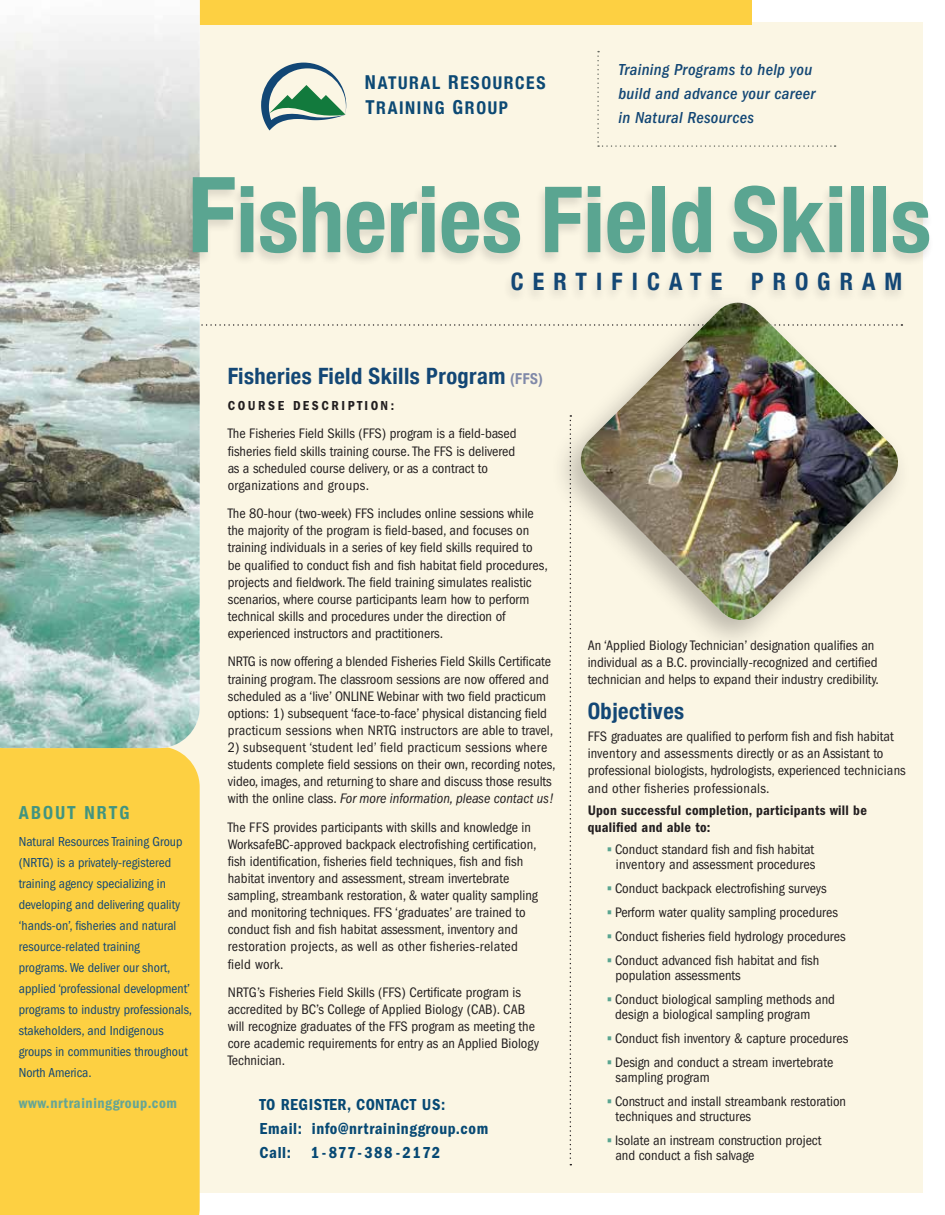
<style>
.page{position:relative;width:945px;height:1215px;background:#fff}
.page>*{position:absolute;margin:0;border:0;box-sizing:border-box;transform-origin:0 0}
.t1{font:700 condensed 91.5px "Helvetica Neue";color:#5aa591}
.t2{font:700 condensed 24px "Helvetica Neue";letter-spacing:.38em;color:#134775}
.t3{font:700 condensed 22.5px "Helvetica Neue";letter-spacing:.02em;color:#134775}
.t4{font:700 condensed 18px "Helvetica Neue";letter-spacing:.12em;color:#419480}
.t5{font:700 condensed 17.55px/24.6px "Helvetica Neue";letter-spacing:.09em;color:#0c4974}
.t6{font:16.5px/24px "Franklin Gothic LT Pro Cn Dm";letter-spacing:.04em;color:#074974}
.t7{font:italic 500 condensed 16.5px/24px "Franklin Gothic LT Pro";letter-spacing:.02em;color:#134775}
.t8{font:15px "Franklin Gothic LT Pro Cn Dm";letter-spacing:.04em;color:#66a594}
.t9{font:condensed 14.25px/17.1px "Franklin Gothic LT Pro";color:#231f20}
.t10{font:14.25px/16.5px "Franklin Gothic LT Pro Cn Dm";letter-spacing:.02em;color:#231f20}
.t11{font:condensed 13.5px/21px "Franklin Gothic LT Pro";color:#134775}
.t12{font:13.5px "Franklin Gothic LT Pro Cn Dm";letter-spacing:.2em;color:#231f20}
.s1{font-size:19.2px}
.s2{font-size:105px}
.s3{font-size:15px;color:#8089a8}
.s4{font-style:italic}
.s5{font-weight:500;font-size:28.5px;color:#5aa591}
</style>
<div class="page">
<div style="left:0;top:23px;width:923px;height:1170px;background:#fbf6e4"></div>
<svg style="left:201px;top:324px;width:349px;height:2px"></svg>
<div style="left:0;top:748px;width:200px;height:467px;background:#fdd042"></div>
<div style="left:0;top:0;width:752px;height:24px;background:#fdd042"></div>
<img style="left:0;top:0;width:200px;height:748px">
<svg style="left:261px;top:63px;width:85px;height:67px"></svg>
<svg style="left:597px;top:51px;width:239px;height:96px"></svg>
<svg style="left:570px;top:655px;width:1px;height:510px"></svg>
<div style="left:550px;top:291px;width:361px;height:361px;background:#231f20;opacity:.3"></div>
<img style="left:578px;top:304px;width:323px;height:319px">
<div style="left:182px;top:176px;width:752px;height:128px;background:#231f20;opacity:.14"></div>
<p class="t5" style="left:365px;top:72px;width:182px"><span class="s1">N</span>ATURAL <span class="s1">R</span>ESOURCES<br><span class="s1">T</span>RAINING <span class="s1">G</span>ROUP</p>
<p class="t7" style="left:618px;top:59px;width:199px">Training Programs to help you build and advance your career in Natural Resources</p>
<h1 class="t1" style="left:188px;top:186px;width:745px"><span class="s2">F</span>isheries Field Skills</h1>
<h2 class="t2" style="left:511px;top:272px;width:393px">CERTIFICATE PROGRAM</h2>
<h3 class="t3" style="left:228px;top:368px;width:317px">Fisheries Field Skills Program <span class="s3">(FFS)</span></h3>
<p class="t12" style="left:228px;top:400px;width:168px">COURSE DESCRIPTION:</p>
<p class="t9" style="left:228px;top:426px;width:290px">The Fisheries Field Skills (FFS) program is a field-based fisheries field skills training course. The FFS is delivered as a scheduled course delivery, or as a contract to organizations and groups.</p>
<p class="t9" style="left:228px;top:506px;width:322px">The 80-hour (two-week) FFS includes online sessions while the majority of the program is field-based, and focuses on training individuals in a series of key field skills required to be qualified to conduct fish and fish habitat field procedures, projects and fieldwork. The field training simulates realistic scenarios, where course participants learn how to perform technical skills and procedures under the direction of experienced instructors and practitioners.</p>
<p class="t9" style="left:228px;top:654px;width:327px">NRTG is now offering a blended Fisheries Field Skills Certificate training program. The classroom sessions are now offered and scheduled as a ‘live’ ONLINE Webinar with two field practicum options: 1) subsequent ‘face-to-face’ physical distancing field practicum sessions when NRTG instructors are able to travel,</p>
<p class="t9" style="left:228px;top:740px;width:329px">2) subsequent ‘student led’ field practicum sessions where students complete field sessions on their own, recording notes, video, images, and returning to share and discuss those results with the online class. <span class="s4">For more information, please contact us!</span></p>
<p class="t9" style="left:228px;top:820px;width:312px">The FFS provides participants with skills and knowledge in WorksafeBC-approved backpack electrofishing certification, fish identification, fisheries field techniques, fish and fish habitat inventory and assessment, stream invertebrate sampling, streambank restoration, &amp; water quality sampling and monitoring techniques. FFS ‘graduates’ are trained to conduct fish and fish habitat assessment, inventory and restoration projects, as well as other fisheries-related field work.</p>
<p class="t9" style="left:228px;top:985px;width:313px">NRTG’s Fisheries Field Skills (FFS) Certificate program is accredited by BC’s College of Applied Biology (CAB). CAB will recognize graduates of the FFS program as meeting the core academic requirements for entry as an Applied Biology Technician.</p>
<p class="t4" style="left:19px;top:806px;width:112px">ABOUT NRTG</p>
<p class="t11" style="left:19px;top:832px;width:175px">Natural Resources Training Group (NRTG) is a privately-registered training agency specializing in developing and delivering quality ‘hands-on’, fisheries and natural resource-related training programs. We deliver our short, applied ‘professional development’ programs to industry professionals, stakeholders, and Indigenous groups in communities throughout<br>North America.</p>
<p class="t8" style="left:19px;top:1098px;width:160px">www.nrtraininggroup.com</p>
<p class="t6" style="left:260px;top:1093px;width:230px">TO REGISTER, CONTACT US:<br>Email: info@nrtraininggroup.com<br>Call: 1-877-388 -2172</p>
<p class="t9" style="left:588px;top:638px;width:293px">An ‘Applied Biology Technician’ designation qualifies an individual as a B.C. provincially-recognized and certified technician and helps to expand their industry credibility.</p>
<h3 class="t3" style="left:588px;top:702px;width:98px">Objectives</h3>
<p class="t9" style="left:588px;top:729px;width:319px">FFS graduates are qualified to perform fish and fish habitat inventory and assessments directly or as an Assistant to professional biologists, hydrologists, experienced technicians and other fisheries professionals.</p>
<p class="t10" style="left:588px;top:803px;width:281px">Upon successful completion, participants will be qualified and able to:</p>
<p class="t9" style="left:608px;top:843px;width:209px;line-height:15px;text-align:center"><span class="s5">•</span> Conduct standard fish and fish habitat inventory and assessment procedures</p>
<p class="t9" style="left:608px;top:881px;width:220px"><span class="s5">•</span> Conduct backpack electrofishing surveys</p>
<p class="t9" style="left:608px;top:905px;width:232px"><span class="s5">•</span> Perform water quality sampling procedures</p>
<p class="t9" style="left:608px;top:929px;width:239px"><span class="s5">•</span> Conduct fisheries field hydrology procedures</p>
<p class="t9" style="left:615px;top:954px;width:206px;line-height:15px;text-indent:-7px"><span class="s5">•</span> Conduct advanced fish habitat and fish population assessments</p>
<p class="t9" style="left:615px;top:993px;width:222px;line-height:15px;text-indent:-7px"><span class="s5">•</span> Conduct biological sampling methods and design a biological sampling program</p>
<p class="t9" style="left:608px;top:1031px;width:242px"><span class="s5">•</span> Conduct fish inventory &amp; capture procedures</p>
<p class="t9" style="left:616px;top:1056px;width:219px;line-height:15px;text-indent:-8px"><span class="s5">•</span> Design and conduct a stream invertebrate sampling program</p>
<p class="t9" style="left:616px;top:1095px;width:232px;line-height:15px;text-indent:-8px"><span class="s5">•</span> Construct and install streambank restoration techniques and structures</p>
<p class="t9" style="left:615px;top:1134px;width:208px;line-height:15px;text-indent:-7px"><span class="s5">•</span> Isolate an instream construction project and conduct a fish salvage</p>
</div>
